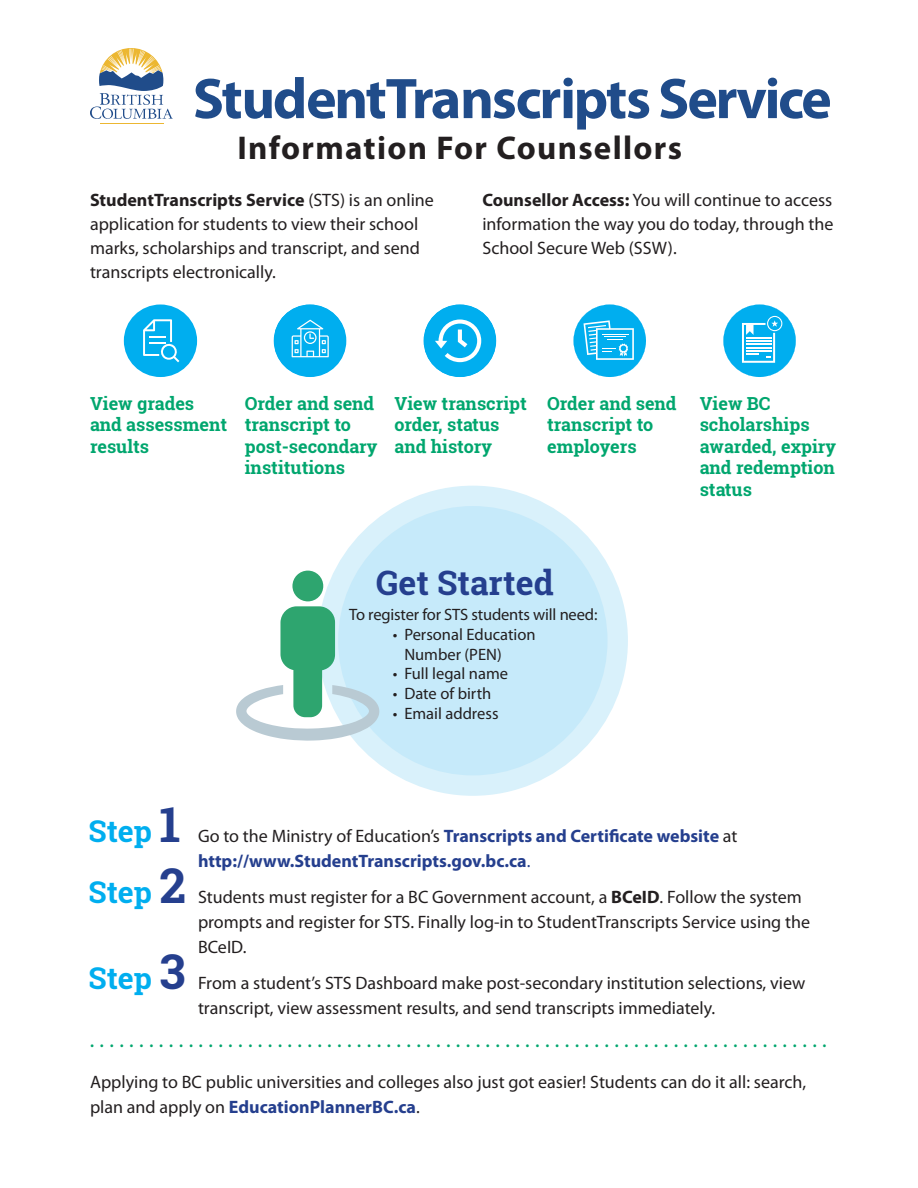
<style>
.page{position:relative;width:918px;height:1188px;background:#fff}
.page>*{position:absolute;margin:0;border:0;box-sizing:border-box;transform-origin:0 0}
.t1{font:700 57.75px "Myriad Pro";letter-spacing:-.04em;color:#204c8a}
.t2{font:700 33.6px "Roboto Slab";color:#253f8e}
.t3{font:700 33px "Myriad Pro";letter-spacing:.04em;color:#231f20}
.t4{font:700 30px "Roboto Slab";color:#00aeef}
.t5{font:18px/24px "Myriad Pro";color:#231f20}
.t6{font:700 18px/21.6px "Roboto Slab";color:#00a66e}
.t7{font:700 18px/24.6px "Myriad Pro";color:#253f8e}
.t8{font:16.5px "Myriad Pro";color:#231f20}
.t9{font:700 15px "Myriad Pro";color:#00a66e}
.s1{font-weight:700}
.s2{font-size:48px;color:#253f8e}
.s3{font-weight:400;color:#231f20}
.s4{font-weight:400}
.s5{font-weight:700;color:#253f8e}
</style>
<div class="page">
<div style="left:124px;top:304px;width:73px;height:73px;background:#00aeef;border-radius:50%"></div>
<svg style="left:128px;top:308px;width:65px;height:65px"></svg>
<svg style="left:274px;top:304px;width:72px;height:72px"></svg>
<div style="left:424px;top:304px;width:72px;height:73px;background:#00aeef;border-radius:50%"></div>
<svg style="left:435px;top:319px;width:46px;height:43px"></svg>
<div style="left:573px;top:304px;width:73px;height:73px;background:#00aeef;border-radius:50%"></div>
<svg style="left:583px;top:320px;width:51px;height:40px"></svg>
<svg style="left:723px;top:304px;width:73px;height:73px"></svg>
<div style="left:318px;top:486px;width:310px;height:310px;background:#d9f1fb;border-radius:50%"></div>
<div style="left:338px;top:506px;width:270px;height:269px;background:#c6eafa;border-radius:50%"></div>
<div style="left:292px;top:571px;width:31px;height:30px;background:#2ea56f;border-radius:50%"></div>
<svg style="left:236px;top:606px;width:143px;height:135px"></svg>
<hr style="left:100px;top:123px;width:63px;height:1px;background:#ecb731">
<svg style="left:90px;top:48px;width:83px;height:71px"></svg>
<p class="t1" style="left:193px;top:66px;width:640px">StudentTranscripts Service</p>
<p class="t3" style="left:238px;top:129px;width:446px">Information For Counsellors</p>
<p class="t5" style="left:482px;top:188px;width:353px;text-align:justify"><span class="s1">Counsellor Access:</span> You will continue to access information the way you do today, through the School Secure Web (SSW).</p>
<p class="t5" style="left:90px;top:188px;width:345px"><span class="s1">StudentTranscripts Service</span> (STS) is an online application for students to view their school marks, scholarships and transcript, and send transcripts electronically.</p>
<p class="t6" style="left:90px;top:392px;width:139px">View grades and assessment results</p>
<p class="t6" style="left:245px;top:392px;width:134px">Order and send transcript to post-secondary institutions</p>
<p class="t6" style="left:394px;top:392px;width:134px">View transcript order, status and history</p>
<p class="t6" style="left:547px;top:392px;width:131px">Order and send transcript to employers</p>
<p class="t6" style="left:700px;top:392px;width:138px">View BC scholarships awarded, expiry and redemption status</p>
<p class="t2" style="left:376px;top:559px;width:179px">Get Started</p>
<p class="t8" style="left:349px;top:606px;width:250px">To register for STS students will need:</p>
<p class="t8" style="left:393px;top:625px;width:145px">• Personal Education</p>
<p class="t8" style="left:404px;top:645px;width:99px">Number (PEN)</p>
<p class="t8" style="left:393px;top:665px;width:117px">• Full legal name</p>
<p class="t8" style="left:393px;top:685px;width:100px">• Date of birth</p>
<p class="t8" style="left:393px;top:705px;width:107px">• Email address</p>
<p class="t4" style="left:88px;top:811px;width:94px">Step <span class="s2">1</span></p>
<p class="t4" style="left:88px;top:872px;width:99px">Step <span class="s2">2</span></p>
<p class="t7" style="left:198px;top:824px;width:541px"><span class="s3">Go to the Ministry of Education’s</span> Transcripts and Certificate website <span class="s3">at </span>http://www.StudentTranscripts.gov.bc.ca<span class="s4">.</span></p>
<p class="t5" style="left:198px;top:885px;width:614px;line-height:24.6px">Students must register for a BC Government account, a <span class="s1">BCeID</span>. Follow the system prompts and register for STS. Finally log-in to StudentTranscripts Service using the<br>BCeID.</p>
<p class="t5" style="left:198px;top:971px;width:609px;line-height:24.6px">From a student’s STS Dashboard make post-secondary institution selections, view transcript, view assessment results, and send transcripts immediately.</p>
<p class="t9" style="left:90px;top:1034px;width:738px">...........................................................................</p>
<p class="t5" style="left:90px;top:1070px;width:718px;line-height:24.6px">Applying to BC public universities and colleges also just got easier! Students can do it all: search, plan and apply on <span class="s5">EducationPlannerBC.ca</span>.</p>
<p class="t4" style="left:88px;top:957px;width:98px">Step <span class="s2">3</span></p>
</div>
